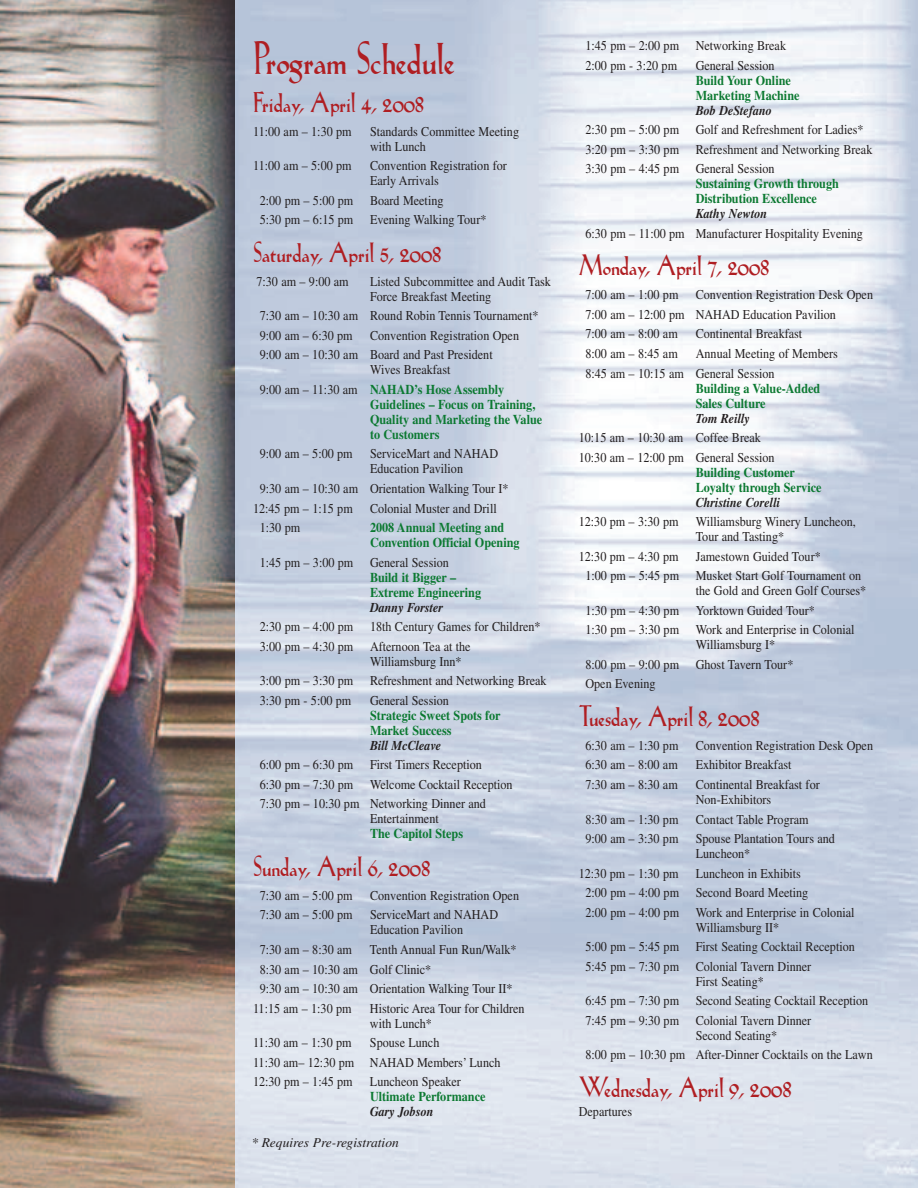
<style>
.page{position:relative;width:918px;height:1188px;background:#fff}
.page>*{position:absolute;margin:0;border:0;box-sizing:border-box;transform-origin:0 0}
.t1{font:800 48px "Lilith";color:#231f20;scale:.9 1}
.t2{font:800 48px "Lilith";color:#af1e22;scale:.9 1}
.t3{font:800 30px "Lilith";color:#af1e22;scale:.9 1}
.t4{font:13.5px/19.5px "Times";color:#231f20;scale:.9 1}
.t5{font:700 13.5px/15px "Times";color:#0b7931;scale:.9 1}
.t6{font:italic 700 13.5px "Times";color:#231f20;scale:.9 1}
.t7{font:italic 13.5px "Times";color:#231f20}
.s1{font-weight:700;color:#0b7931}
</style>
<div class="page">
<img style="left:0;top:0;width:235px;height:1188px">
<h1 class="t2" style="left:253px;top:29px;width:226px">Program Schedule</h1>
<h2 class="t3" style="left:253px;top:84px;width:191px">Friday, April 4, 2008</h2>
<p class="t4" style="left:253px;top:123px;width:111px">11:00 am – 1:30 pm</p>
<p class="t4" style="left:370px;top:125px;width:167px;line-height:15px">Standards Committee Meeting with Lunch</p>
<p class="t4" style="left:253px;top:157px;width:111px">11:00 am – 5:00 pm</p>
<p class="t4" style="left:370px;top:160px;width:154px;line-height:15px">Convention Registration for<br>Early Arrivals</p>
<p class="t4" style="left:260px;top:192px;width:253px">2:00 pm – 5:00 pm Board Meeting<br>5:30 pm – 6:15 pm Evening Walking Tour*</p>
<h2 class="t3" style="left:253px;top:234px;width:210px">Saturday, April 5, 2008</h2>
<p class="t4" style="left:256px;top:273px;width:104px">7:30 am – 9:00 am</p>
<p class="t4" style="left:370px;top:275px;width:203px;line-height:15px">Listed Subcommittee and Audit Task<br>Force Breakfast Meeting</p>
<p class="t4" style="left:260px;top:307px;width:311px">7:30 am – 10:30 am Round Robin Tennis Tournament*<br>9:00 am – 6:30 pm</p>
<h1 class="t1" style="left:228px;top:405px;width:285px;rotate:-45deg">Welcome to Victoria</h1>
<p class="t4" style="left:260px;top:327px;width:290px;text-indent:110px">Convention Registration Open<br>9:00 am – 10:30 am Board and Past President</p>
<p class="t4" style="left:260px;top:362px;width:273px;text-indent:110px">Wives Breakfast<br>9:00 am – 11:30 am <span class="s1">NAHAD’s Hose Assembly</span></p>
<p class="t5" style="left:370px;top:398px;width:193px">Guidelines – Focus on Training,<br>Quality and Marketing the Value to Customers</p>
<p class="t4" style="left:260px;top:446px;width:105px">9:00 am – 5:00 pm</p>
<p class="t4" style="left:370px;top:448px;width:144px;line-height:15px">ServiceMart and NAHAD<br>Education Pavilion</p>
<p class="t4" style="left:253px;top:480px;width:286px;text-indent:7px">9:30 am – 10:30 am Orientation Walking Tour I*<br>12:45 pm – 1:15 pm</p>
<p class="t4" style="left:370px;top:500px;width:142px">Colonial Muster and Drill</p>
<p class="t4" style="left:260px;top:519px;width:46px">1:30 pm</p>
<p class="t5" style="left:370px;top:521px;width:168px">2008 Annual Meeting and<br>Convention Official Opening</p>
<p class="t4" style="left:260px;top:554px;width:212px">1:45 pm – 3:00 pm General Session</p>
<p class="t5" style="left:370px;top:571px;width:125px">Build it Bigger –<br>Extreme Engineering</p>
<p class="t6" style="left:370px;top:602px;width:83px">Danny Forster</p>
<p class="t4" style="left:260px;top:618px;width:314px">2:30 pm – 4:00 pm 18th Century Games for Children*<br>3:00 pm – 4:30 pm Afternoon Tea at the</p>
<p class="t4" style="left:260px;top:653px;width:320px;text-indent:110px">Williamsburg Inn*<br>3:00 pm – 3:30 pm Refreshment and Networking Break<br>3:30 pm - 5:00 pm</p>
<p class="t4" style="left:370px;top:692px;width:89px">General Session</p>
<p class="t5" style="left:370px;top:709px;width:146px">Strategic Sweet Spots for<br>Market Success</p>
<p class="t6" style="left:370px;top:740px;width:81px">Bill McCleave</p>
<p class="t4" style="left:260px;top:756px;width:283px">6:00 pm – 6:30 pm First Timers Reception<br>6:30 pm – 7:30 pm Welcome Cocktail Reception<br>7:30 pm – 10:30 pm Networking Dinner and</p>
<p class="t4" style="left:370px;top:810px;width:78px">Entertainment</p>
<p class="t5" style="left:370px;top:828px;width:105px">The Capitol Steps</p>
<h2 class="t3" style="left:253px;top:848px;width:198px">Sunday, April 6, 2008</h2>
<p class="t4" style="left:260px;top:887px;width:105px">7:30 am – 5:00 pm</p>
<p class="t4" style="left:370px;top:887px;width:167px">Convention Registration Open</p>
<p class="t4" style="left:260px;top:907px;width:105px">7:30 am – 5:00 pm</p>
<p class="t4" style="left:370px;top:909px;width:144px;line-height:15px">ServiceMart and NAHAD<br>Education Pavilion</p>
<p class="t4" style="left:260px;top:941px;width:104px">7:30 am – 8:30 am</p>
<p class="t4" style="left:370px;top:941px;width:164px">Tenth Annual Fun Run/Walk*</p>
<p class="t4" style="left:260px;top:961px;width:192px">8:30 am – 10:30 am Golf Clinic*</p>
<p class="t4" style="left:260px;top:980px;width:283px">9:30 am – 10:30 am Orientation Walking Tour II*</p>
<p class="t4" style="left:253px;top:1000px;width:111px">11:15 am – 1:30 pm</p>
<p class="t4" style="left:370px;top:1002px;width:173px;line-height:15px">Historic Area Tour for Children with Lunch*</p>
<p class="t4" style="left:253px;top:1034px;width:111px">11:30 am – 1:30 pm</p>
<p class="t4" style="left:253px;top:1034px;width:277px;text-indent:117px">Spouse Lunch<br>11:30 am– 12:30 pm NAHAD Members’ Lunch<br>12:30 pm – 1:45 pm</p>
<p class="t4" style="left:370px;top:1073px;width:103px">Luncheon Speaker</p>
<p class="t5" style="left:370px;top:1091px;width:130px">Ultimate Performance</p>
<p class="t6" style="left:370px;top:1107px;width:72px">Gary Jobson</p>
<p class="t7" style="left:252px;top:1138px;width:149px">* Requires Pre-registration</p>
<p class="t4" style="left:585px;top:37px;width:224px">1:45 pm – 2:00 pm Networking Break<br>2:00 pm - 3:20 pm</p>
<p class="t4" style="left:696px;top:57px;width:89px">General Session</p>
<p class="t5" style="left:696px;top:74px;width:117px">Build Your Online<br>Marketing Machine</p>
<p class="t6" style="left:696px;top:105px;width:86px">Bob DeStefano</p>
<p class="t4" style="left:585px;top:121px;width:320px">2:30 pm – 5:00 pm Golf and Refreshment for Ladies*<br>3:20 pm – 3:30 pm Refreshment and Networking Break<br>3:30 pm – 4:45 pm General Session</p>
<p class="t5" style="left:696px;top:178px;width:161px">Sustaining Growth through<br>Distribution Excellence</p>
<p class="t6" style="left:696px;top:209px;width:81px">Kathy Newton</p>
<p class="t4" style="left:585px;top:225px;width:310px">6:30 pm – 11:00 pm Manufacturer Hospitality Evening</p>
<h2 class="t3" style="left:579px;top:247px;width:213px">Monday, April 7, 2008</h2>
<p class="t4" style="left:585px;top:286px;width:105px">7:00 am – 1:00 pm</p>
<p class="t4" style="left:585px;top:286px;width:321px;text-indent:110px">Convention Registration Desk Open<br>7:00 am – 12:00 pm NAHAD Education Pavilion<br>7:00 am – 8:00 am</p>
<p class="t4" style="left:696px;top:326px;width:120px">Continental Breakfast</p>
<p class="t4" style="left:585px;top:345px;width:104px">8:00 am – 8:45 am</p>
<p class="t4" style="left:585px;top:345px;width:282px;text-indent:110px">Annual Meeting of Members<br>8:45 am – 10:15 am General Session</p>
<p class="t5" style="left:696px;top:382px;width:140px">Building a Value-Added<br>Sales Culture</p>
<p class="t6" style="left:696px;top:413px;width:62px">Tom Reilly</p>
<p class="t4" style="left:579px;top:429px;width:219px">10:15 am – 10:30 am Coffee Break<br>10:30 am – 12:00 pm General Session</p>
<p class="t5" style="left:696px;top:466px;width:141px">Building Customer<br>Loyalty through Service</p>
<p class="t6" style="left:696px;top:497px;width:95px">Christine Corelli</p>
<p class="t4" style="left:579px;top:513px;width:112px">12:30 pm – 3:30 pm</p>
<p class="t4" style="left:696px;top:516px;width:179px;line-height:15px">Williamsburg Winery Luncheon,<br>Tour and Tasting*</p>
<p class="t4" style="left:579px;top:548px;width:112px">12:30 pm – 4:30 pm</p>
<p class="t4" style="left:585px;top:548px;width:308px;text-indent:110px">Jamestown Guided Tour*<br>1:00 pm – 5:45 pm Musket Start Golf Tournament on</p>
<p class="t4" style="left:585px;top:582px;width:314px;text-indent:110px">the Gold and Green Golf Courses*<br>1:30 pm – 4:30 pm Yorktown Guided Tour*<br>1:30 pm – 3:30 pm Work and Enterprise in Colonial</p>
<p class="t4" style="left:585px;top:636px;width:233px;text-indent:110px">Williamsburg I*<br>8:00 pm – 9:00 pm Ghost Tavern Tour*<br>Open Evening</p>
<h2 class="t3" style="left:579px;top:698px;width:202px">Tuesday, April 8, 2008</h2>
<p class="t4" style="left:585px;top:737px;width:105px">6:30 am – 1:30 pm</p>
<p class="t4" style="left:696px;top:737px;width:199px">Convention Registration Desk Open</p>
<p class="t4" style="left:585px;top:757px;width:104px">6:30 am – 8:00 am</p>
<p class="t4" style="left:696px;top:757px;width:108px">Exhibitor Breakfast</p>
<p class="t4" style="left:585px;top:776px;width:104px">7:30 am – 8:30 am</p>
<p class="t4" style="left:696px;top:778px;width:139px;line-height:15px">Continental Breakfast for<br>Non-Exhibitors</p>
<p class="t4" style="left:585px;top:811px;width:105px">8:30 am – 1:30 pm</p>
<p class="t4" style="left:696px;top:811px;width:127px">Contact Table Program</p>
<p class="t4" style="left:585px;top:830px;width:105px">9:00 am – 3:30 pm</p>
<p class="t4" style="left:696px;top:832px;width:156px;line-height:15px">Spouse Plantation Tours and<br>Luncheon*</p>
<p class="t4" style="left:579px;top:865px;width:112px">12:30 pm – 1:30 pm</p>
<p class="t4" style="left:585px;top:865px;width:301px;text-indent:110px">Luncheon in Exhibits<br>2:00 pm – 4:00 pm Second Board Meeting<br>2:00 pm – 4:00 pm Work and Enterprise in Colonial</p>
<p class="t4" style="left:585px;top:919px;width:301px;text-indent:110px">Williamsburg II*<br>5:00 pm – 5:45 pm First Seating Cocktail Reception<br>5:45 pm – 7:30 pm Colonial Tavern Dinner</p>
<p class="t4" style="left:585px;top:973px;width:316px;text-indent:110px">First Seating*<br>6:45 pm – 7:30 pm Second Seating Cocktail Reception<br>7:45 pm – 9:30 pm Colonial Tavern Dinner</p>
<p class="t4" style="left:585px;top:1027px;width:321px;text-indent:110px">Second Seating*<br>8:00 pm – 10:30 pm After-Dinner Cocktails on the Lawn</p>
<h2 class="t3" style="left:579px;top:1069px;width:238px">Wednesday, April 9, 2008</h2>
<p class="t4" style="left:579px;top:1104px;width:61px">Departures</p>
</div>
